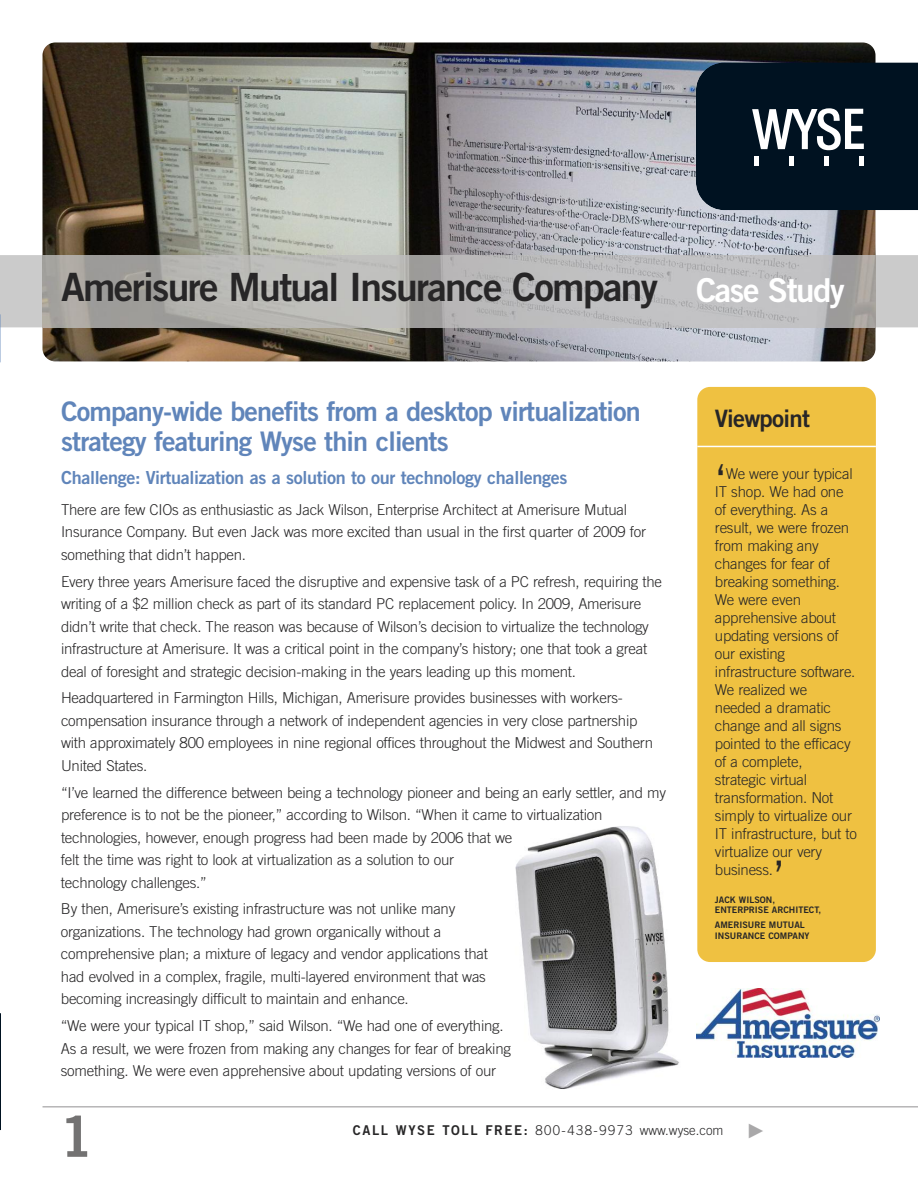
<style>
.page{position:relative;width:918px;height:1188px;background:#fff}
.page>*{position:absolute;margin:0;border:0;box-sizing:border-box;transform-origin:0 0}
.t1{font:56.4px "Trade Gothic Bold Two";color:#737272}
.t2{font:43.5px "Trade Gothic";color:#272627}
.t3{font:39px "Trade Gothic Bold Two";letter-spacing:-.045em;color:#272627}
.t4{font:27px/30px "Trade Gothic Bold Two";letter-spacing:-.03em;color:#6085ba}
.t5{font:24px "Trade Gothic Bold Two";letter-spacing:-.03em;color:#272627}
.t6{font:18px "Trade Gothic Bold Two";letter-spacing:-.02em;color:#6085ba}
.t7{font:300 15px/18px "Trade Gothic";letter-spacing:-.015em;color:#272627}
.t8{font:300 13.5px "Trade Gothic";letter-spacing:.055em;color:#272627}
.t9{font:9px/10.8px "Trade Gothic Bold Two";color:#272627}
.s1{font-size:33px;color:#fff}
.s2{font-family:"Trade Gothic Bold Two";font-weight:400}
</style>
<div class="page">
<div style="left:697px;top:387px;width:179px;height:575px;background:#efc141;border-radius:13px"></div>
<img style="left:43px;top:43px;width:832px;height:318px;border-radius:13px">
<svg style="left:696px;top:62px;width:222px;height:148px;background:#132432"></svg>
<div style="left:789px;top:156px;width:5px;height:10px;background:#fff"></div>
<div style="left:0;top:255px;width:918px;height:72px;background:#cbcbcb"></div>
<img style="left:43px;top:255px;width:832px;height:72px">
<hr style="left:697px;top:446px;width:179px;height:1px;background:#fff">
<hr style="left:43px;top:1106px;width:875px;height:2px;background:#b6b5b6">
<img style="left:515px;top:826px;width:192px;height:263px">
<img style="left:696px;top:989px;width:183px;height:68px">
<svg style="left:0;top:1013px;width:1px;height:117px"></svg>
<hr style="left:0;top:568px;width:1px;height:48px;background:#6085ba">
<hr style="left:0;top:314px;width:1px;height:48px;background:#6085ba">
<h3 class="t3" style="left:61px;top:273px;width:785px">Amerisure Mutual Insurance Company <span class="s1">Case Study</span></h3>
<h3 class="t4" style="left:61px;top:399px;width:581px">Company-wide benefits from a desktop virtualization strategy featuring Wyse thin clients</h3>
<p class="t6" style="left:61px;top:471px;width:508px">Challenge: Virtualization as a solution to our technology challenges</p>
<p class="t7" style="left:61px;top:500px;width:587px;line-height:22.5px">There are few CIOs as enthusiastic as Jack Wilson, Enterprise Architect at Amerisure Mutual<br>Insurance Company. But even Jack was more excited than usual in the first quarter of 2009 for something that didn’t happen.</p>
<p class="t7" style="left:61px;top:571px;width:603px;line-height:22.5px">Every three years Amerisure faced the disruptive and expensive task of a PC refresh, requiring the writing of a $2 million check as part of its standard PC replacement policy. In 2009, Amerisure didn’t write that check. The reason was because of Wilson’s decision to virtualize the technology infrastructure at Amerisure. It was a critical point in the company’s history; one that took a great deal of foresight and strategic decision-making in the years leading up this moment.</p>
<p class="t7" style="left:61px;top:688px;width:593px;line-height:22.5px">Headquartered in Farmington Hills, Michigan, Amerisure provides businesses with workers&shy;compensation insurance through a network of independent agencies in very close partnership with approximately 800 employees in nine regional offices throughout the Midwest and Southern United States.</p>
<p class="t7" style="left:61px;top:782px;width:607px;line-height:22.5px">“I’ve learned the difference between being a technology pioneer and being an early settler, and my preference is to not be the pioneer,” according to Wilson. “When it came to virtualization technologies, however, enough progress had been made by 2006 that we<br>felt the time was right to look at virtualization as a solution to our<br>technology challenges.”</p>
<p class="t7" style="left:61px;top:899px;width:428px;line-height:22.5px">By then, Amerisure’s existing infrastructure was not unlike many organizations. The technology had grown organically without a comprehensive plan; a mixture of legacy and vendor applications that had evolved in a complex, fragile, multi-layered environment that was becoming increasingly difficult to maintain and enhance.</p>
<p class="t7" style="left:61px;top:1016px;width:452px;line-height:22.5px">“We were your typical IT shop,” said Wilson. “We had one of everything.<br>As a result, we were frozen from making any changes for fear of breaking something. We were even apprehensive about updating versions of our</p>
<h1 class="t1" style="left:59px;top:1116px;width:36px">1</h1>
<h3 class="t5" style="left:715px;top:410px;width:97px">Viewpoint</h3>
<h2 class="t2" style="left:715px;top:464px;width:14px">‘</h2>
<p class="t7" style="left:715px;top:466px;width:143px;text-indent:11px">We were your typical<br>IT shop. We had one of everything. As a result, we were frozen from making any changes for fear of breaking something.<br>We were even apprehensive about updating versions of our existing infrastructure software.<br>We realized we needed a dramatic change and all signs pointed to the efficacy of a complete, strategic virtual transformation. Not simply to virtualize our<br>IT infrastructure, but to virtualize our very business.</p>
<h2 class="t2" style="left:773px;top:860px;width:14px">’</h2>
<p class="t9" style="left:715px;top:895px;width:108px">JACK WILSON,<br>ENTERPRISE ARCHITECT,</p>
<p class="t9" style="left:715px;top:921px;width:96px">AMERISURE MUTUAL<br>INSURANCE COMPANY</p>
<p class="t8" style="left:353px;top:1125px;width:372px"><span class="s2">CALL WYSE TOLL FREE:</span> 800-438-9973 www.wyse.com</p>
</div>
